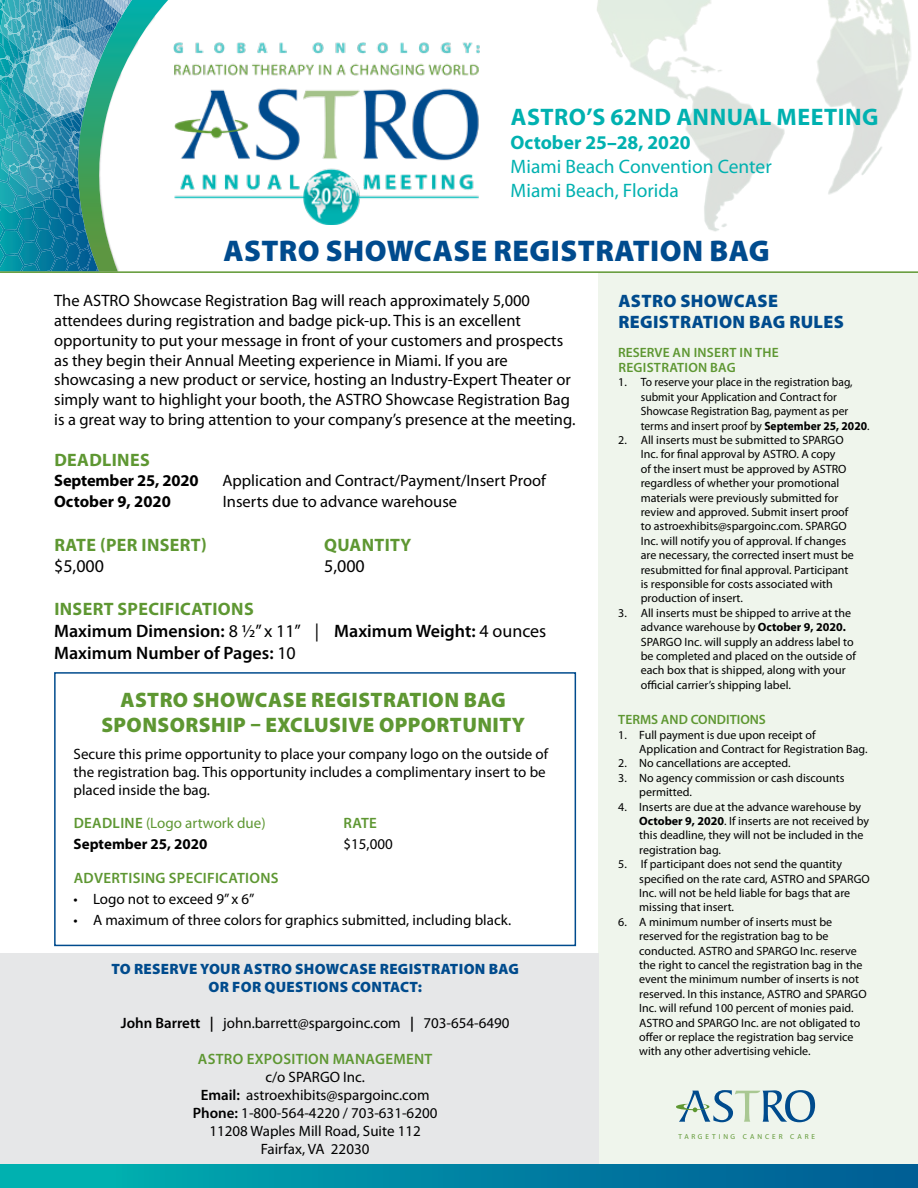
<style>
.page{position:relative;width:918px;height:1188px;background:#fff}
.page>*{position:absolute;margin:0;border:0;box-sizing:border-box;transform-origin:0 0}
.t1{font:900 30px "Myriad Pro";letter-spacing:.015em;color:#004b8e}
.t2{font:700 24px "Myriad Pro";letter-spacing:.02em;color:#00b1b0}
.t3{font:900 21px/25.2px "Myriad Pro";letter-spacing:.02em;color:#5e9732;text-align:center}
.t4{font:19.5px/24px "Myriad Pro";color:#00b1b0}
.t5{font:600 18px/21.6px "Myriad Pro";color:#000}
.t6{font:900 18px/21px "Myriad Pro";letter-spacing:.02em;color:#004b8d}
.t7{font:700 18px "Myriad Pro";letter-spacing:.02em;color:#5e9732}
.t8{font:18px "Myriad Pro";color:#000}
.t9{font:16.5px/19.8px "Myriad Pro";color:#000}
.t10{font:700 16.5px "Myriad Pro";letter-spacing:-.005em;color:#000}
.t11{font:15px/18px "Myriad Pro";color:#000;text-align:center}
.t12{font:900 15px/18px "Myriad Pro";letter-spacing:.02em;color:#004b8d;text-align:center}
.t13{font:600 15px "Myriad Pro";letter-spacing:.02em;color:#5e9732}
.t14{font:15px "Myriad Pro";color:#5e9732}
.t15{font:700 15px "Myriad Pro";color:#000}
.t16{font:600 13.5px/15px "Myriad Pro";letter-spacing:.02em;color:#5e9732}
.t17{font:600 13.5px "Myriad Pro";color:#5e9732}
.t18{font:12px/14.4px "Myriad Pro";color:#000}
.t19{font:7.2px "Myriad Pro";letter-spacing:.42em;color:#5e9732}
.s1{font-weight:700}
.s2{font-weight:900}
.s3{font-weight:700;color:#5e9732}
.s4{font-weight:400}
.s5{font-weight:600}
</style>
<div class="page">
<img style="left:597px;top:0;width:314px;height:232px">
<img style="left:163px;top:0;width:11px;height:50px">
<img style="left:155px;top:5px;width:8px;height:11px">
<img style="left:146px;top:16px;width:9px;height:11px">
<img style="left:139px;top:27px;width:8px;height:12px">
<svg style="left:0;top:0;width:139px;height:271px"></svg>
<div style="left:598px;top:272px;width:320px;height:916px;background:#eff5ec"></div>
<hr style="left:0;top:271px;width:918px;height:2px;background:#5e9732">
<div style="left:0;top:1164px;width:918px;height:24px;background:linear-gradient(to right,#00b5b2,#005894)"></div>
<img style="left:174px;top:42px;width:306px;height:182px">
<div style="left:0;top:953px;width:598px;height:211px;background:#e6e7e8"></div>
<svg style="left:676px;top:1090px;width:139px;height:32px"></svg>
<div style="left:54px;top:672px;width:522px;height:274px;border:2px solid #004b8d"></div>
<h2 class="t2" style="left:511px;top:101px;width:369px">ASTRO’S 62ND ANNUAL MEETING</h2>
<h3 class="t4" style="left:511px;top:130px;width:263px"><span class="s1">October 25</span><span class="s2">–</span><span class="s1">28, 2020<br></span>Miami Beach Convention Center<br>Miami Beach, Florida</h3>
<h1 class="t1" style="left:223px;top:231px;width:548px">ASTRO SHOWCASE REGISTRATION BAG</h1>
<p class="t9" style="left:54px;top:290px;width:523px">The ASTRO Showcase Registration Bag will reach approximately 5,000 attendees during registration and badge pick-up. This is an excellent opportunity to put your message in front of your customers and prospects as they begin their Annual Meeting experience in Miami. If you are showcasing a new product or service, hosting an Industry-Expert Theater or simply want to highlight your booth, the ASTRO Showcase Registration Bag is a great way to bring attention to your company’s presence at the meeting.</p>
<h3 class="t7" style="left:54px;top:448px;width:97px">DEADLINES</h3>
<h3 class="t10" style="left:54px;top:469px;width:146px">September 25, 2020</h3>
<h3 class="t9" style="left:222px;top:470px;width:325px">Application and Contract/Payment/Insert Proof</h3>
<h3 class="t10" style="left:54px;top:491px;width:118px">October 9, 2020</h3>
<h3 class="t9" style="left:223px;top:492px;width:236px">Inserts due to advance warehouse</h3>
<h3 class="t7" style="left:54px;top:533px;width:154px">RATE (PER INSERT)</h3>
<h3 class="t7" style="left:324px;top:533px;width:89px">QUANTITY</h3>
<h3 class="t8" style="left:54px;top:555px;width:51px">$5,000</h3>
<h3 class="t8" style="left:324px;top:555px;width:42px">5,000</h3>
<h3 class="t5" style="left:54px;top:598px;width:494px"><span class="s3">INSERT SPECIFICATIONS<br></span>Maximum Dimension: <span class="s4">8 ½” x 11” |</span> Maximum Weight: <span class="s4">4 ounces<br></span>Maximum Number of Pages: <span class="s4">10</span></h3>
<h3 class="t3" style="left:101px;top:686px;width:425px">ASTRO SHOWCASE REGISTRATION BAG<br>SPONSORSHIP – EXCLUSIVE OPPORTUNITY</h3>
<p class="t11" style="left:74px;top:745px;width:476px;text-align:left">Secure this prime opportunity to place your company logo on the outside of the registration bag. This opportunity includes a complimentary insert to be placed inside the bag.</p>
<p class="t14" style="left:74px;top:814px;width:193px"><span class="s5">DEADLINE</span> (Logo artwork due)</p>
<p class="t13" style="left:344px;top:814px;width:35px">RATE</p>
<p class="t15" style="left:74px;top:835px;width:135px">September 25, 2020</p>
<p class="t11" style="left:344px;top:835px;width:51px">$15,000</p>
<p class="t13" style="left:74px;top:868px;width:206px">ADVERTISING SPECIFICATIONS</p>
<p class="t11" style="left:74px;top:890px;width:182px">• Logo not to exceed 9” x 6”</p>
<p class="t11" style="left:74px;top:911px;width:439px">• A maximum of three colors for graphics submitted, including black.</p>
<p class="t12" style="left:111px;top:959px;width:409px">TO RESERVE YOUR ASTRO SHOWCASE REGISTRATION BAG<br>OR FOR QUESTIONS CONTACT:</p>
<p class="t11" style="left:121px;top:1014px;width:390px"><span class="s5">John Barrett |</span> john.barrett@spargoinc.com <span class="s5">|</span> 703-654-6490</p>
<p class="t13" style="left:198px;top:1049px;width:236px">ASTRO EXPOSITION MANAGEMENT</p>
<p class="t11" style="left:193px;top:1068px;width:246px">c/o SPARGO Inc.<br><span class="s5">Email:</span> astroexhibits@spargoinc.com<br><span class="s5">Phone:</span> 1-800-564-4220 / 703-631-6200<br>11208 Waples Mill Road, Suite 112<br>Fairfax, VA 22030</p>
<h3 class="t6" style="left:618px;top:290px;width:227px">ASTRO SHOWCASE<br>REGISTRATION BAG RULES</h3>
<p class="t16" style="left:618px;top:345px;width:162px">RESERVE AN INSERT IN THE<br>REGISTRATION BAG</p>
<p class="t18" style="left:641px;top:375px;width:230px;text-indent:-22px">1. To reserve your place in the registration bag, submit your Application and Contract for Showcase Registration Bag, payment as per terms and insert proof by <span class="s1">September 25, 2020</span>.</p>
<p class="t18" style="left:641px;top:433px;width:215px;text-indent:-22px">2. All inserts must be submitted to SPARGO Inc. for final approval by ASTRO. A copy<br>of the insert must be approved by ASTRO regardless of whether your promotional materials were previously submitted for review and approved. Submit insert proof to astroexhibits@spargoinc.com. SPARGO Inc. will notify you of approval. If changes are necessary, the corrected insert must be resubmitted for final approval. Participant is responsible for costs associated with production of insert.</p>
<p class="t18" style="left:641px;top:605px;width:217px;text-indent:-22px">3. All inserts must be shipped to arrive at the advance warehouse by <span class="s1">October 9, 2020.<br></span>SPARGO Inc. will supply an address label to be completed and placed on the outside of each box that is shipped, along with your official carrier’s shipping label.</p>
<p class="t17" style="left:618px;top:711px;width:149px">TERMS AND CONDITIONS</p>
<p class="t18" style="left:639px;top:727px;width:230px;text-indent:-21px">1. Full payment is due upon receipt of<br>Application and Contract for Registration Bag.</p>
<p class="t18" style="left:618px;top:756px;width:174px">2. No cancellations are accepted.</p>
<p class="t18" style="left:639px;top:770px;width:207px;text-indent:-21px">3. No agency commission or cash discounts permitted.</p>
<p class="t18" style="left:639px;top:799px;width:231px;text-indent:-21px">4. Inserts are due at the advance warehouse by <span class="s1">October 9, 2020</span>. If inserts are not received by this deadline, they will not be included in the registration bag.</p>
<p class="t18" style="left:639px;top:857px;width:232px;text-indent:-21px">5. If participant does not send the quantity specified on the rate card, ASTRO and SPARGO Inc. will not be held liable for bags that are missing that insert.</p>
<p class="t18" style="left:639px;top:914px;width:229px;text-indent:-21px">6. A minimum number of inserts must be reserved for the registration bag to be conducted. ASTRO and SPARGO Inc. reserve the right to cancel the registration bag in the event the minimum number of inserts is not reserved. In this instance, ASTRO and SPARGO Inc. will refund 100 percent of monies paid.<br>ASTRO and SPARGO Inc. are not obligated to offer or replace the registration bag service with any other advertising vehicle.</p>
<p class="t19" style="left:679px;top:1132px;width:138px">TARGETING CANCER CARE</p>
</div>
